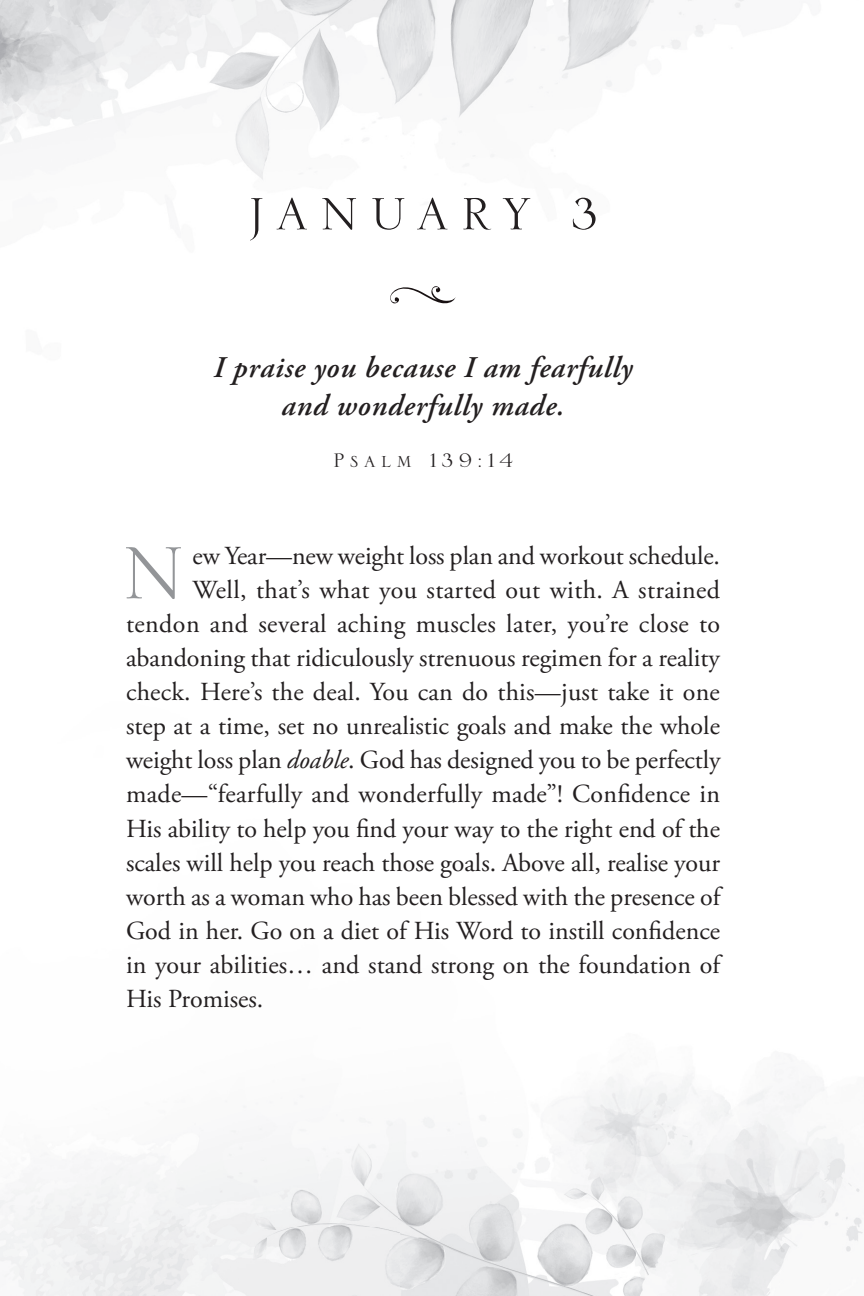
<style>
.page{position:relative;width:864px;height:1296px;background:#fff}
.page>*{position:absolute;margin:0;border:0;box-sizing:border-box;transform-origin:0 0}
.t1{font:97.8px "Serlio LT Std";color:#939598}
.t2{font:60px "Serlio LT Std";letter-spacing:.2em;color:#231f20}
.t3{font:italic 600 30px/38px "Adobe Garamond Pro";letter-spacing:.025em;color:#231f20;text-align:center}
.t4{font:26px "Adobe Garamond Pro";color:#231f20}
.t5{font:26px "Serlio LT Std";letter-spacing:.2em;color:#231f20}
.s1{font-style:italic}
</style>
<div class="page">
<img style="left:0;top:0;width:863px;height:1296px">
<svg style="left:387px;top:283px;width:69px;height:24px"></svg>
<h2 class="t2" style="left:248px;top:184px;width:352px">JANUARY 3</h2>
<p class="t3" style="left:214px;top:350px;width:420px">I praise you because I am fearfully and wonderfully made.</p>
<p class="t5" style="left:333px;top:448px;width:181px">Psalm 139:14</p>
<h1 class="t1" style="left:122px;top:525px;width:65px">N</h1>
<p class="t4" style="left:193px;top:541px;width:529px">ew Year—new weight loss plan and workout schedule.</p>
<p class="t4" style="left:193px;top:575px;width:529px">Well, that’s what you started out with. A strained</p>
<p class="t4" style="left:126px;top:609px;width:596px">tendon and several aching muscles later, you’re close to</p>
<p class="t4" style="left:126px;top:643px;width:596px">abandoning that ridiculously strenuous regimen for a reality</p>
<p class="t4" style="left:126px;top:677px;width:595px">check. Here’s the deal. You can do this—just take it one</p>
<p class="t4" style="left:126px;top:711px;width:595px">step at a time, set no unrealistic goals and make the whole</p>
<p class="t4" style="left:126px;top:745px;width:596px">weight loss plan <span class="s1">doable</span>. God has designed you to be perfectly</p>
<p class="t4" style="left:126px;top:779px;width:596px">made—“fearfully and wonderfully made”! Confidence in</p>
<p class="t4" style="left:126px;top:813px;width:595px">His ability to help you find your way to the right end of the</p>
<p class="t4" style="left:126px;top:847px;width:596px">scales will help you reach those goals. Above all, realise your</p>
<p class="t4" style="left:126px;top:881px;width:596px">worth as a woman who has been blessed with the presence of</p>
<p class="t4" style="left:126px;top:915px;width:596px">God in her. Go on a diet of His Word to instill confidence</p>
<p class="t4" style="left:126px;top:949px;width:595px">in your abilities… and stand strong on the foundation of</p>
<p class="t4" style="left:126px;top:983px;width:139px">His Promises.</p>
</div>
